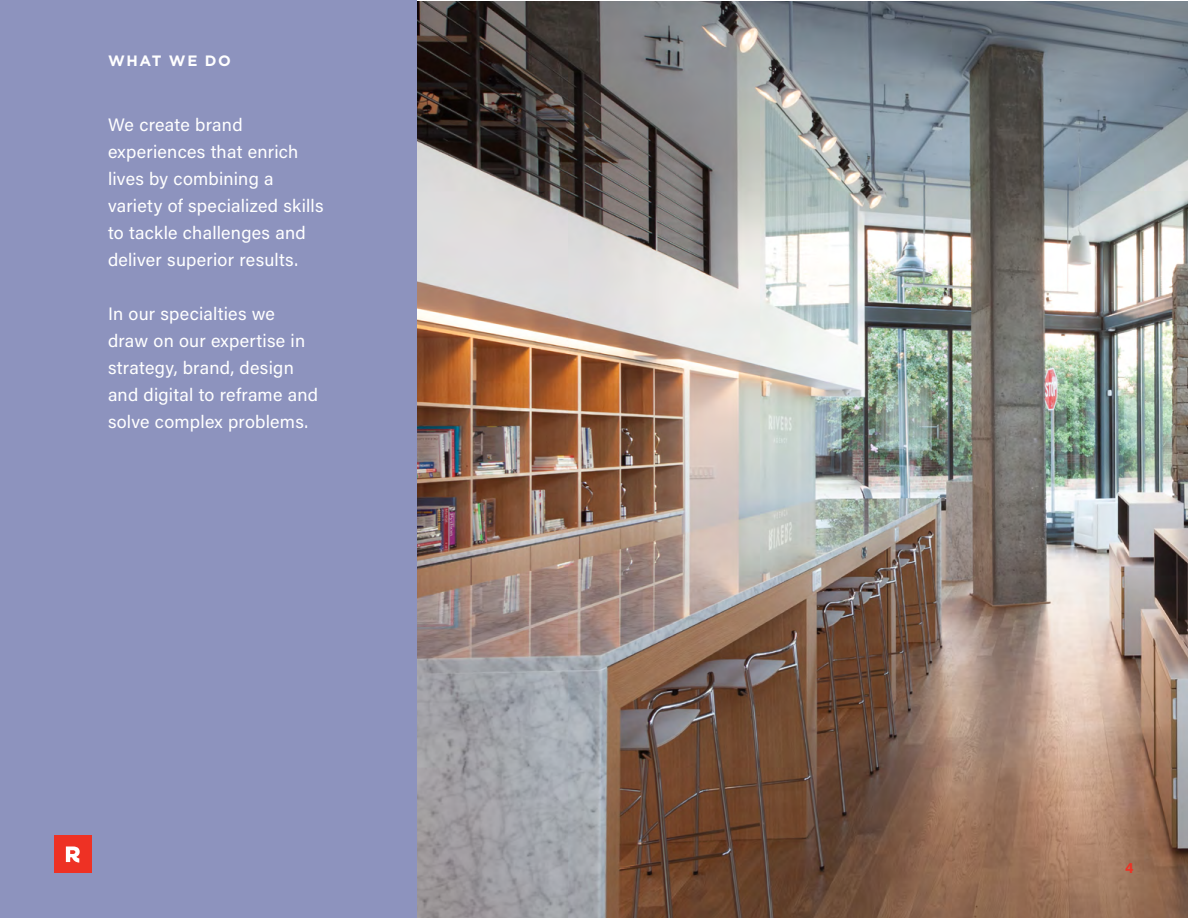
<style>
.page{position:relative;width:1188px;height:918px;background:#fff}
.page>*{position:absolute;margin:0;border:0;box-sizing:border-box;transform-origin:0 0}
.t1{font:18px/27px "Acumin Pro";letter-spacing:.015em;color:#fff}
.t2{font:700 15px "Gotham";letter-spacing:.105em;color:#fff}
.t3{font:700 15px "Acumin Pro";color:#ee3124}
</style>
<div class="page">
<img style="left:417px;top:1px;width:771px;height:917px">
<div style="left:0;top:0;width:417px;height:918px;background:#8d93be"></div>
<div style="left:54px;top:835px;width:38px;height:38px;background:#ee3124"></div>
<svg style="left:66px;top:846px;width:14px;height:17px"></svg>
<p class="t2" style="left:108px;top:51px;width:125px">WHAT WE DO</p>
<p class="t1" style="left:108px;top:110px;width:217px">We create brand experiences that enrich lives by combining a variety of specialized skills to tackle challenges and deliver superior results.</p>
<p class="t1" style="left:108px;top:299px;width:212px">In our specialties we draw on our expertise in strategy, brand, design and digital to reframe and solve complex problems.</p>
<p class="t3" style="left:1125px;top:857px;width:10px">4</p>
</div>
